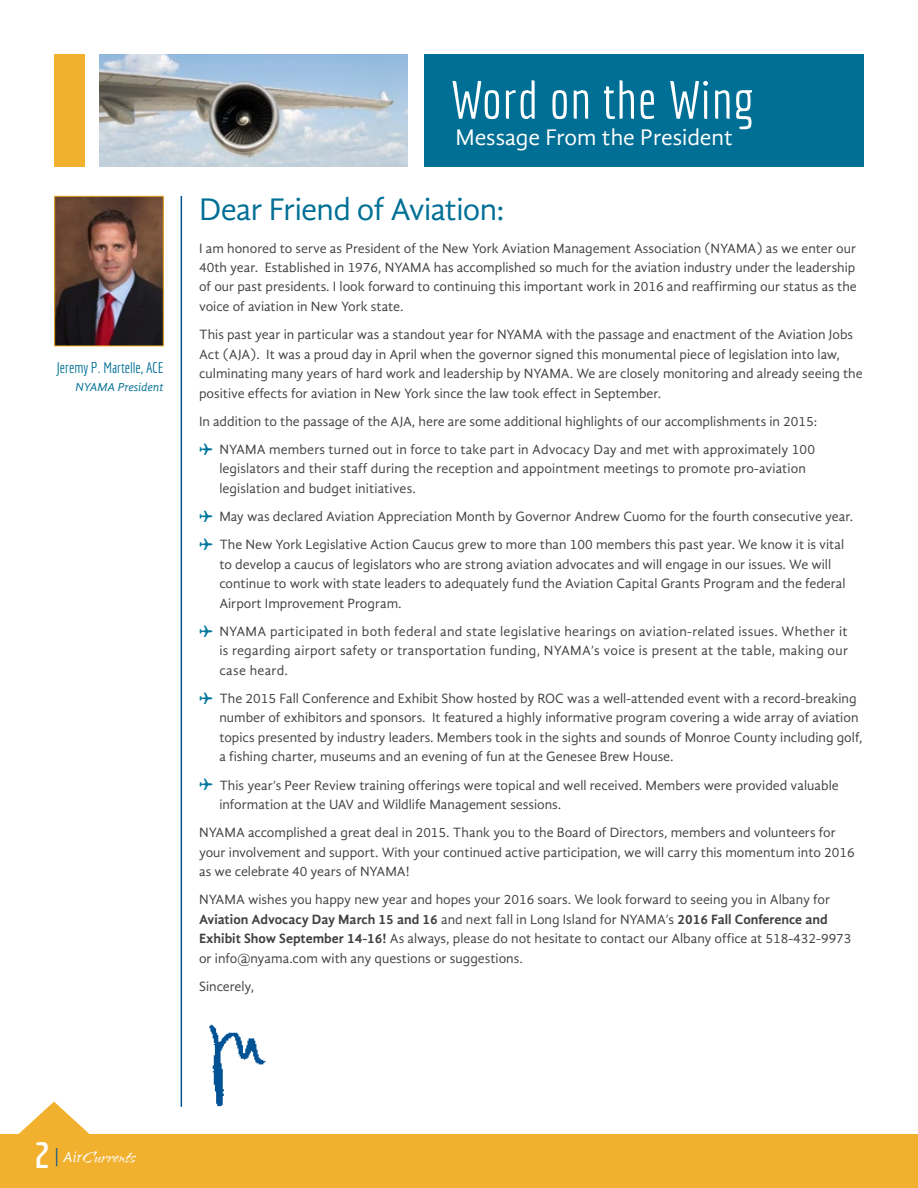
<style>
.page{position:relative;width:918px;height:1188px;background:#fff}
.page>*{position:absolute;margin:0;border:0;box-sizing:border-box;transform-origin:0 0}
.t1{font:52.5px "Economica";letter-spacing:.02em;color:#fff}
.t2{font:32.1px "Gandhi Sans";letter-spacing:-.02em;color:#006f95}
.t3{font:23.25px "Gandhi Sans";color:#fff}
.t4{font:18px "Arid ITCTT";color:#fff}
.t5{font:15px "Economica";color:#006f95}
.t6{font:13.8px/19.5px "Gandhi Sans";color:#414042}
.t7{font:italic 12px "Gandhi Sans";color:#006f95}
.s1{font-weight:700}
.s2{font-family:"Economica";font-weight:700;font-size:36px}
.s3{font-family:"Gandhi Sans";color:#005295}
.s4{font-family:"Gandhi Sans";font-style:italic;font-size:15px}
</style>
<div class="page">
<div style="left:425px;top:54px;width:439px;height:113px;background:#006f95"></div>
<div style="left:54px;top:54px;width:30px;height:113px;background:#f1b12e"></div>
<img style="left:209px;top:1024px;width:57px;height:83px">
<img style="left:56px;top:198px;width:106px;height:146px">
<div style="left:54px;top:196px;width:110px;height:150px;border:1px solid #f1b12e"></div>
<hr style="left:181px;top:196px;width:1px;height:911px;background:#005295">
<img style="left:99px;top:54px;width:308px;height:113px">
<div style="left:0;top:1134px;width:918px;height:54px;background:#f1b12e"></div>
<svg style="left:18px;top:1102px;width:72px;height:32px"></svg>
<p class="t5" style="left:56px;top:359px;width:109px">Jeremy P. Martelle, ACE</p>
<p class="t7" style="left:76px;top:380px;width:90px">NYAMA President</p>
<h1 class="t1" style="left:451px;top:70px;width:305px">Word on the Wing</h1>
<h3 class="t3" style="left:455px;top:124px;width:279px">Message From the President</h3>
<h2 class="t2" style="left:199px;top:190px;width:307px">Dear Friend of Aviation:</h2>
<p class="t6" style="left:199px;top:238px;width:659px;text-align:justify">I am honored to serve as President of the New York Aviation Management Association (NYAMA) as we enter our 40th year. Established in 1976, NYAMA has accomplished so much for the aviation industry under the leadership of our past presidents. I look forward to continuing this important work in 2016 and reaffirming our status as the voice of aviation in New York state.</p>
<p class="t6" style="left:199px;top:325px;width:665px">This past year in particular was a standout year for NYAMA with the passage and enactment of the Aviation Jobs Act (AJA). It was a proud day in April when the governor signed this monumental piece of legislation into law, culminating many years of hard work and leadership by NYAMA. We are closely monitoring and already seeing the positive effects for aviation in New York since the law took effect in September.</p>
<p class="t6" style="left:199px;top:407px;width:620px;line-height:28.2px;text-align:right">In addition to the passage of the AJA, here are some additional highlights of our accomplishments in 2015:<br>NYAMA members turned out in force to take part in Advocacy Day and met with approximately 100</p>
<p class="t6" style="left:219px;top:459px;width:588px">legislators and their staff during the reception and appointment meetings to promote pro-aviation legislation and budget initiatives.</p>
<p class="t6" style="left:219px;top:502px;width:636px;line-height:28.2px">May was declared Aviation Appreciation Month by Governor Andrew Cuomo for the fourth consecutive year.<br>The New York Legislative Action Caucus grew to more than 100 members this past year. We know it is vital</p>
<p class="t6" style="left:219px;top:554px;width:628px">to develop a caucus of legislators who are strong aviation advocates and will engage in our issues. We will continue to work with state leaders to adequately fund the Aviation Capital Grants Program and the federal<br>Airport Improvement Program.</p>
<p class="t6" style="left:219px;top:621px;width:630px;text-align:justify">NYAMA participated in both federal and state legislative hearings on aviation-related issues. Whether it is regarding airport safety or transportation funding, NYAMA’s voice is present at the table, making our case heard.</p>
<p class="t6" style="left:219px;top:689px;width:645px">The 2015 Fall Conference and Exhibit Show hosted by ROC was a well-attended event with a record-breaking number of exhibitors and sponsors. It featured a highly informative program covering a wide array of aviation topics presented by industry leaders. Members took in the sights and sounds of Monroe County including golf, a fishing charter, museums and an evening of fun at the Genesee Brew House.</p>
<p class="t6" style="left:219px;top:775px;width:621px">This year’s Peer Review training offerings were topical and well received. Members were provided valuable information at the UAV and Wildlife Management sessions.</p>
<p class="t6" style="left:199px;top:823px;width:657px">NYAMA accomplished a great deal in 2015. Thank you to the Board of Directors, members and volunteers for your involvement and support. With your continued active participation, we will carry this momentum into 2016 as we celebrate 40 years of NYAMA!</p>
<p class="t6" style="left:199px;top:890px;width:654px">NYAMA wishes you happy new year and hopes your 2016 soars. We look forward to seeing you in Albany for <span class="s1">Aviation Advocacy Day March 15 and 16</span> and next fall in Long Island for NYAMA’s <span class="s1">2016 Fall Conference and Exhibit Show September 14-16!</span> As always, please do not hesitate to contact our Albany office at 518-432-9973 or info@nyama.com with any questions or suggestions.</p>
<p class="t6" style="left:199px;top:977px;width:57px">Sincerely,</p>
<h3 class="t4" style="left:34px;top:1147px;width:103px"><span class="s2">2</span> <span class="s3">|</span> <span class="s4">Air</span>Currents</h3>
</div>
